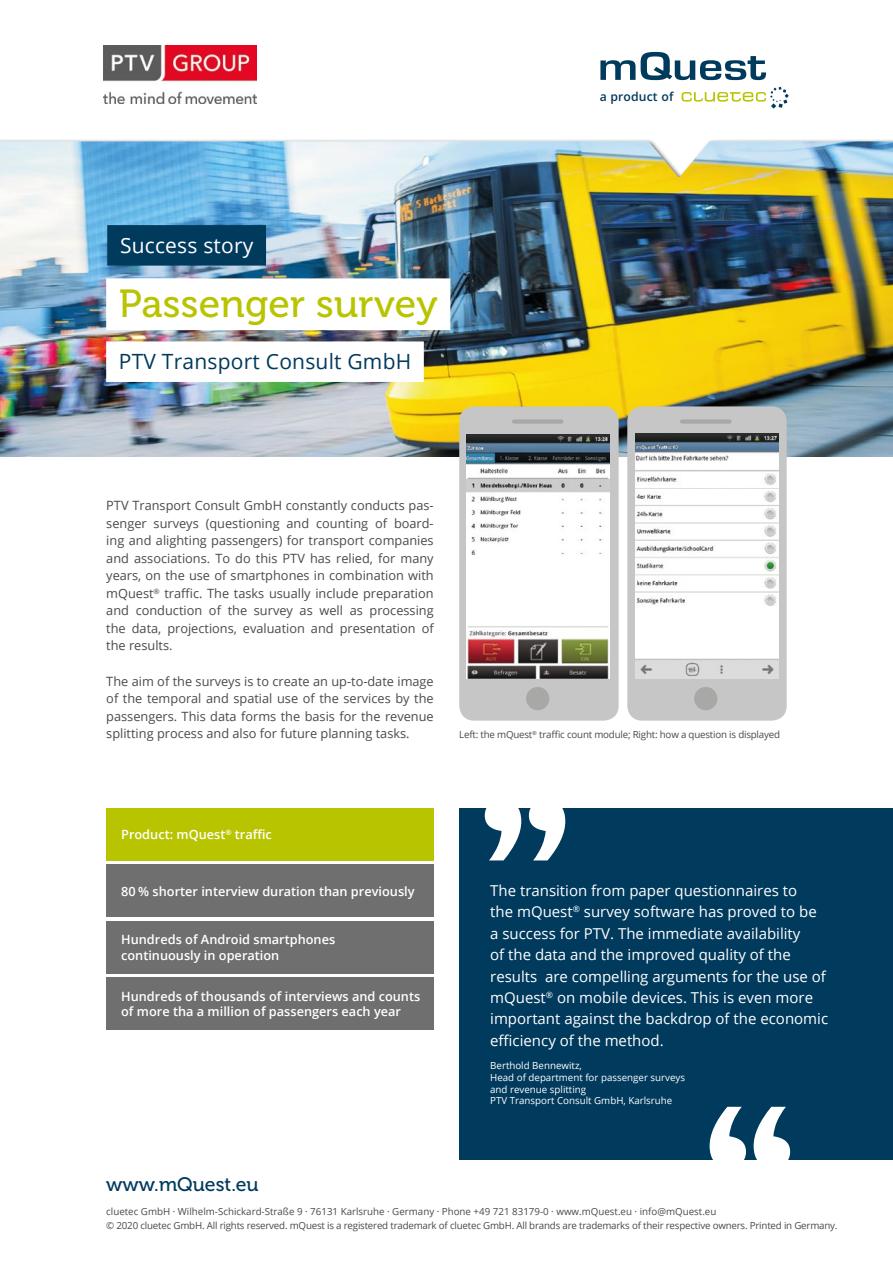
<style>
.page{position:relative;width:893px;height:1263px;background:#fff}
.page>*{position:absolute;margin:0;border:0;box-sizing:border-box;transform-origin:0 0}
.t1{font:39px "Museo 500";letter-spacing:.005em;color:#b9c400}
.t2{font:21px "Open Sans";letter-spacing:.01em;color:#003a5d}
.t3{font:21px "Open Sans";letter-spacing:.01em;color:#fff}
.t4{font:19.5px "Museo 500";color:#003a5d}
.t5{font:15px/21.5px "Open Sans";color:#fff}
.t6{font:12.75px/17.5px "Open Sans";color:#4a4a49;text-align:justify}
.t7{font:600 12.75px/15.3px "Open Sans";color:#fff}
.t8{font:600 12.3px "Open Sans";letter-spacing:.01em;color:#003a5d}
.t9{font:9.75px/13.8px "Open Sans";letter-spacing:-.02em;color:#4a4a49}
.t10{font:9.75px/11.7px "Open Sans";color:#fff}
</style>
<div class="page">
<img style="left:0;top:141px;width:893px;height:316px">
<div style="left:106px;top:341px;width:318px;height:41px;background:#fff"></div>
<div style="left:107px;top:225px;width:159px;height:41px;background:#003a5d"></div>
<div style="left:106px;top:278px;width:344px;height:52px;background:#fff"></div>
<svg style="left:600px;top:52px;width:166px;height:28px"></svg>
<svg style="left:682px;top:87px;width:107px;height:21px"></svg>
<img style="left:103px;top:46px;width:153px;height:57px">
<div style="left:459px;top:808px;width:434px;height:351px;background:#003a5d"></div>
<svg style="left:485px;top:808px;width:80px;height:52px"></svg>
<svg style="left:710px;top:1107px;width:80px;height:53px"></svg>
<div style="left:106px;top:808px;width:328px;height:52px;background:#b9c400"></div>
<div style="left:106px;top:921px;width:328px;height:52px;background:#706f6f"></div>
<div style="left:106px;top:865px;width:328px;height:52px;background:#706f6f"></div>
<div style="left:106px;top:977px;width:328px;height:52px;background:#706f6f"></div>
<div style="left:627px;top:406px;width:160px;height:315px;background:#c6c6c6;border-radius:15px"></div>
<div style="left:694px;top:687px;width:23px;height:23px;background:#a8a8a7;border-radius:50%"></div>
<div style="left:680px;top:419px;width:52px;height:5px;background:#a8a8a7;border-radius:2px"></div>
<img style="left:635px;top:434px;width:143px;height:244px">
<div style="left:459px;top:406px;width:160px;height:315px;background:#c6c6c6;border-radius:15px"></div>
<div style="left:526px;top:687px;width:23px;height:23px;background:#a8a8a7;border-radius:50%"></div>
<div style="left:512px;top:419px;width:51px;height:5px;background:#a8a8a7;border-radius:2px"></div>
<img style="left:467px;top:434px;width:143px;height:244px">
<p class="t8" style="left:600px;top:88px;width:75px">a product of</p>
<h2 class="t3" style="left:120px;top:231px;width:135px">Success story</h2>
<h1 class="t1" style="left:119px;top:283px;width:320px">Passenger survey</h1>
<h2 class="t2" style="left:119px;top:347px;width:294px">PTV Transport Consult GmbH</h2>
<p class="t6" style="left:106px;top:496px;width:329px">PTV Transport Consult GmbH constantly conducts pas&shy;senger surveys (questioning and counting of board&shy;ing and alighting passengers) for transport companies and associations. To do this PTV has relied, for many years, on the use of smartphones in combination with mQuest<sup>®</sup> traffic. The tasks usually include preparation and conduction of the survey as well as processing the data, projections, evaluation and presentation of the results.</p>
<p class="t6" style="left:106px;top:672px;width:329px">The aim of the surveys is to create an up-to-date image of the temporal and spatial use of the services by the passengers. This data forms the basis for the revenue splitting process and also for future planning tasks.</p>
<p class="t9" style="left:459px;top:727px;width:322px">Left: the mQuest<sup>®</sup> traffic count module; Right: how a question is displayed</p>
<p class="t7" style="left:121px;top:827px;width:152px">Product: mQuest<sup>®</sup> traffic</p>
<p class="t7" style="left:121px;top:883px;width:295px">80 % shorter interview duration than previously</p>
<p class="t7" style="left:121px;top:932px;width:216px">Hundreds of Android smartphones continuously in operation</p>
<p class="t7" style="left:121px;top:988px;width:301px">Hundreds of thousands of interviews and counts of more tha a million of passengers each year</p>
<p class="t5" style="left:490px;top:879px;width:339px">The transition from paper questionnaires to<br>the mQuest<sup>®</sup> survey software has proved to be a success for PTV. The immediate availability<br>of the data and the improved quality of the results are compelling arguments for the use of mQuest<sup>®</sup> on mobile devices. This is even more important against the backdrop of the economic efficiency of the method.</p>
<p class="t10" style="left:490px;top:1059px;width:196px">Berthold Bennewitz,<br>Head of department for passenger surveys and revenue splitting<br>PTV Transport Consult GmbH, Karlsruhe</p>
<h3 class="t4" style="left:106px;top:1173px;width:154px">www.mQuest.eu</h3>
<p class="t9" style="left:106px;top:1205px;width:733px">cluetec GmbH · Wilhelm-Schickard-Straße 9 · 76131 Karlsruhe · Germany · Phone +49 721 83179-0 · www.mQuest.eu · info@mQuest.eu<br>© 2020 cluetec GmbH. All rights reserved. mQuest is a registered trademark of cluetec GmbH. All brands are trademarks of their respective owners. Printed in Germany.</p>
</div>
